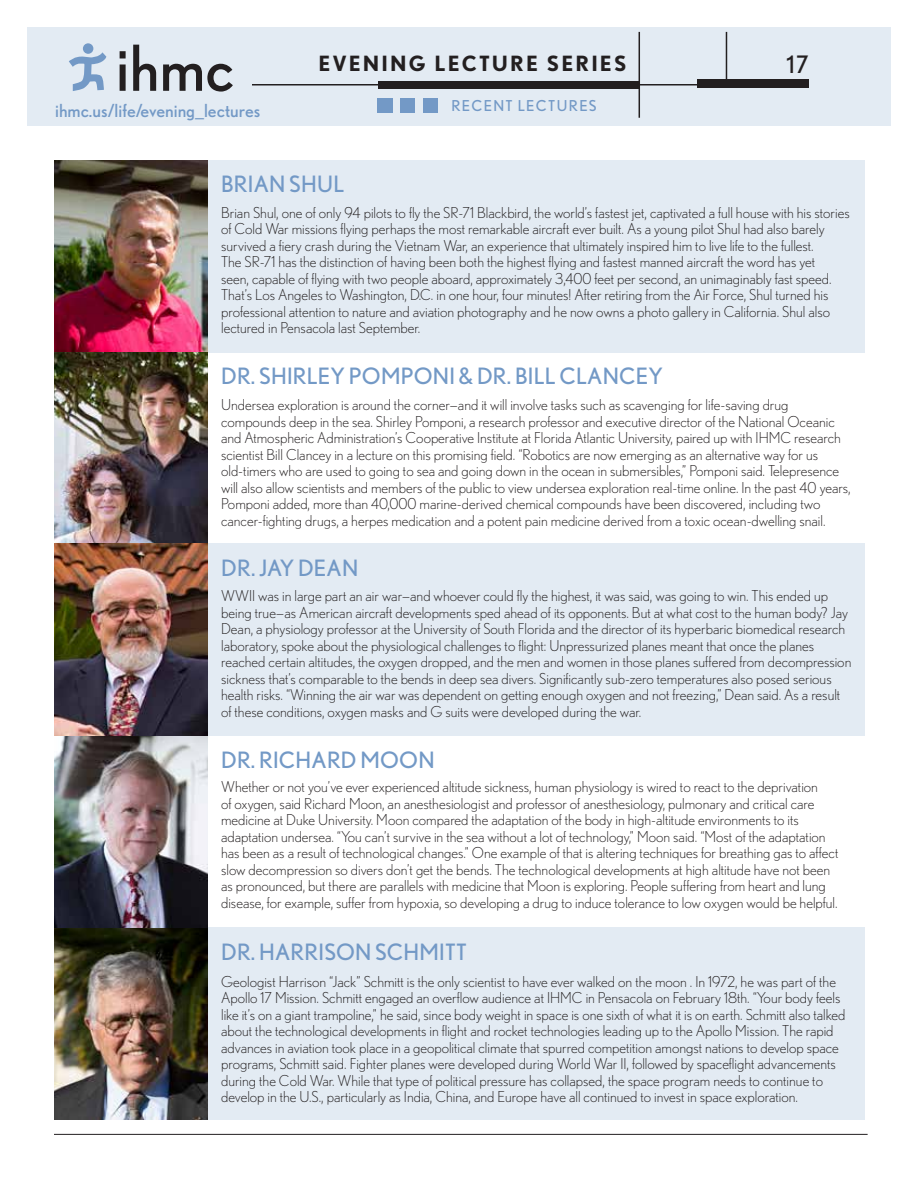
<style>
.page{position:relative;width:918px;height:1188px;background:#fff}
.page>*{position:absolute;margin:0;border:0;box-sizing:border-box;transform-origin:0 0}
.t1{font:24px "Nobel";color:#231f20}
.t2{font:22.5px "Nobel";letter-spacing:.01em;color:#7399c6}
.t3{font:700 21px "Nobel";letter-spacing:.1em;color:#231f20}
.t4{font:18px "Nobel";color:#7399c6}
.t5{font:300 15px/16.5px "Nobel";color:#231f20}
.t6{font:15px "Nobel";letter-spacing:.09em;color:#7399c6}
</style>
<div class="page">
<div style="left:27px;top:27px;width:864px;height:99px;background:#e3ebf3"></div>
<div style="left:698px;top:80px;width:111px;height:8px;background:#231f20"></div>
<div style="left:83px;top:43px;width:10px;height:11px;background:#7399c6;border-radius:50%"></div>
<svg style="left:69px;top:52px;width:37px;height:39px"></svg>
<svg style="left:120px;top:51px;width:6px;height:40px"></svg>
<svg style="left:133px;top:45px;width:23px;height:46px"></svg>
<svg style="left:163px;top:64px;width:70px;height:28px"></svg>
<hr style="left:54px;top:1134px;width:814px;height:1px;background:#231f20">
<div style="left:378px;top:81px;width:261px;height:8px;background:#231f20"></div>
<hr style="left:252px;top:84px;width:471px;height:2px;background:#231f20">
<hr style="left:726px;top:32px;width:1px;height:50px;background:#231f20">
<hr style="left:639px;top:32px;width:1px;height:86px;background:#231f20">
<div style="left:378px;top:98px;width:15px;height:15px;background:#7399c6"></div>
<div style="left:400px;top:98px;width:15px;height:15px;background:#7399c6"></div>
<div style="left:423px;top:98px;width:15px;height:15px;background:#7399c6"></div>
<div style="left:54px;top:927px;width:810px;height:193px;background:#e3ebf3"></div>
<div style="left:55px;top:160px;width:810px;height:192px;background:#e3ebf3"></div>
<img style="left:54px;top:161px;width:154px;height:959px">
<svg style="left:55px;top:544px;width:810px;height:192px;background:#cdced3"></svg>
<p class="t4" style="left:55px;top:100px;width:207px">ihmc.us/life/evening_lectures</p>
<h3 class="t3" style="left:319px;top:51px;width:309px">EVENING LECTURE SERIES</h3>
<p class="t6" style="left:451px;top:97px;width:147px">RECENT LECTURES</p>
<h2 class="t2" style="left:221px;top:171px;width:125px">BRIAN SHUL</h2>
<h1 class="t1" style="left:786px;top:50px;width:24px">17</h1>
<p class="t5" style="left:221px;top:204px;width:630px">Brian Shul, one of only 94 pilots to fly the SR-71 Blackbird, the world’s fastest jet, captivated a full house with his stories of Cold War missions flying perhaps the most remarkable aircraft ever built. As a young pilot Shul had also barely survived a fiery crash during the Vietnam War, an experience that ultimately inspired him to live life to the fullest.<br>The SR-71 has the distinction of having been both the highest flying and fastest manned aircraft the word has yet<br>seen, capable of flying with two people aboard, approximately 3,400 feet per second, an unimaginably fast speed.<br>That’s Los Angeles to Washington, D.C. in one hour, four minutes! After retiring from the Air Force, Shul turned his professional attention to nature and aviation photography and he now owns a photo gallery in California. Shul also lectured in Pensacola last September.</p>
<h2 class="t2" style="left:221px;top:363px;width:443px">DR. SHIRLEY POMPONI &amp; DR. BILL CLANCEY</h2>
<p class="t5" style="left:221px;top:396px;width:631px">Undersea exploration is around the corner—and it will involve tasks such as scavenging for life-saving drug compounds deep in the sea. Shirley Pomponi, a research professor and executive director of the National Oceanic and Atmospheric Administration’s Cooperative Institute at Florida Atlantic University, paired up with IHMC research scientist Bill Clancey in a lecture on this promising field. “Robotics are now emerging as an alternative way for us old-timers who are used to going to sea and going down in the ocean in submersibles,” Pomponi said. Telepresence will also allow scientists and members of the public to view undersea exploration real-time online. In the past 40 years, Pomponi added, more than 40,000 marine-derived chemical compounds have been discovered, including two cancer-fighting drugs, a herpes medication and a potent pain medicine derived from a toxic ocean-dwelling snail.</p>
<h2 class="t2" style="left:221px;top:555px;width:139px">DR. JAY DEAN</h2>
<p class="t5" style="left:221px;top:588px;width:632px">WWII was in large part an air war—and whoever could fly the highest, it was said, was going to win. This ended up being true—as American aircraft developments sped ahead of its opponents. But at what cost to the human body? Jay Dean, a physiology professor at the University of South Florida and the director of its hyperbaric biomedical research laboratory, spoke about the physiological challenges to flight: Unpressurized planes meant that once the planes reached certain altitudes, the oxygen dropped, and the men and women in those planes suffered from decompression sickness that’s comparable to the bends in deep sea divers. Significantly sub-zero temperatures also posed serious health risks. “Winning the air war was dependent on getting enough oxygen and not freezing,” Dean said. As a result of these conditions, oxygen masks and G suits were developed during the war.</p>
<h2 class="t2" style="left:221px;top:747px;width:215px">DR. RICHARD MOON</h2>
<p class="t5" style="left:221px;top:779px;width:619px">Whether or not you’ve ever experienced altitude sickness, human physiology is wired to react to the deprivation<br>of oxygen, said Richard Moon, an anesthesiologist and professor of anesthesiology, pulmonary and critical care medicine at Duke University. Moon compared the adaptation of the body in high-altitude environments to its adaptation undersea. “You can’t survive in the sea without a lot of technology,” Moon said. “Most of the adaptation has been as a result of technological changes.” One example of that is altering techniques for breathing gas to affect slow decompression so divers don’t get the bends. The technological developments at high altitude have not been as pronounced, but there are parallels with medicine that Moon is exploring. People suffering from heart and lung disease, for example, suffer from hypoxia, so developing a drug to induce tolerance to low oxygen would be helpful.</p>
<h2 class="t2" style="left:221px;top:939px;width:247px">DR. HARRISON SCHMITT</h2>
<p class="t5" style="left:221px;top:973px;width:626px">Geologist Harrison “Jack” Schmitt is the only scientist to have ever walked on the moon . In 1972, he was part of the Apollo 17 Mission. Schmitt engaged an overflow audience at IHMC in Pensacola on February 18th. “Your body feels like it’s on a giant trampoline,” he said, since body weight in space is one sixth of what it is on earth. Schmitt also talked about the technological developments in flight and rocket technologies leading up to the Apollo Mission. The rapid advances in aviation took place in a geopolitical climate that spurred competition amongst nations to develop space programs, Schmitt said. Fighter planes were developed during World War II, followed by spaceflight advancements during the Cold War. While that type of political pressure has collapsed, the space program needs to continue to develop in the U.S., particularly as India, China, and Europe have all continued to invest in space exploration.</p>
</div>
